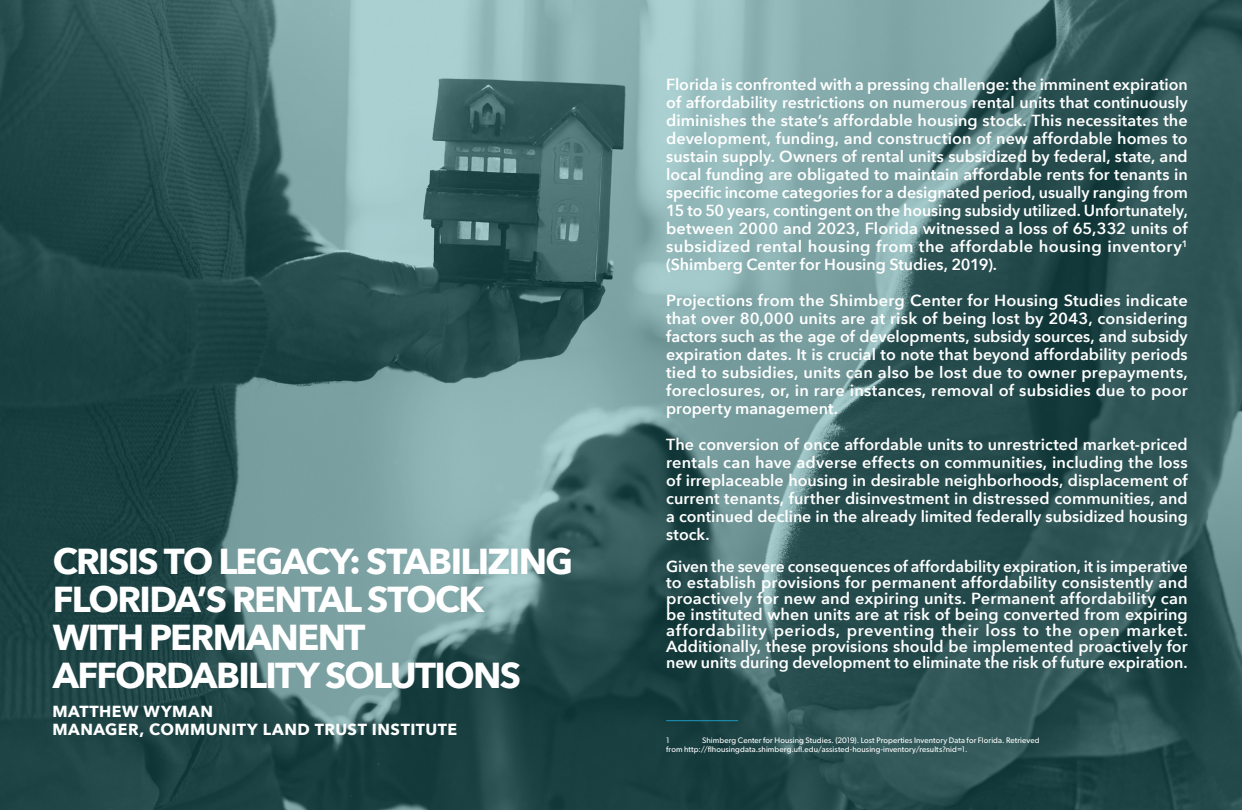
<style>
.page{position:relative;width:1242px;height:810px;background:#fff}
.page>*{position:absolute;margin:0;border:0;box-sizing:border-box;transform-origin:0 0}
.Headline_-_Small_Second_Line{font:700 36px/38px "Avenir Next";letter-spacing:-.045em;color:#fff}
.t1{font:600 16px/18px "Avenir Next";color:#fff;text-align:justify}
.Byline{font:700 16px "Avenir Next";letter-spacing:.03em;color:#fff}
.Footnotes{font:8px/9px "Gibson";letter-spacing:.01em;color:#fff}
</style>
<div class="page">
<img style="left:0;top:0;width:1242px;height:809px">
<hr style="left:666px;top:720px;width:72px;height:1px;background:#1f99bf">
<p class="Headline_-_Small_Second_Line" style="left:53px;top:541px;width:522px">CRISIS TO LEGACY: STABILIZING<br>FLORIDA’S RENTAL STOCK<br>WITH PERMANENT<br>AFFORDABILITY SOLUTIONS</p>
<p class="Byline" style="left:52px;top:698px;width:162px">MATTHEW WYMAN</p>
<p class="Byline" style="left:52px;top:716px;width:406px">MANAGER, COMMUNITY LAND TRUST INSTITUTE</p>
<p class="t1" style="left:666px;top:75px;width:523px">Florida is confronted with a pressing challenge: the imminent expiration of affordability restrictions on numerous rental units that continuously diminishes the state’s affordable housing stock. This necessitates the development, funding, and construction of new affordable homes to sustain supply. Owners of rental units subsidized by federal, state, and local funding are obligated to maintain affordable rents for tenants in specific income categories for a designated period, usually ranging from 15 to 50 years, contingent on the housing subsidy utilized. Unfortunately, between 2000 and 2023, Florida witnessed a loss of 65,332 units of subsidized rental housing from the affordable housing inventory<sup>1 </sup>(Shimberg Center for Housing Studies, 2019).</p>
<p class="t1" style="left:666px;top:291px;width:523px">Projections from the Shimberg Center for Housing Studies indicate that over 80,000 units are at risk of being lost by 2043, considering factors such as the age of developments, subsidy sources, and subsidy expiration dates. It is crucial to note that beyond affordability periods tied to subsidies, units can also be lost due to owner prepayments, foreclosures, or, in rare instances, removal of subsidies due to poor property management.</p>
<p class="t1" style="left:666px;top:435px;width:523px">The conversion of once affordable units to unrestricted market-priced rentals can have adverse effects on communities, including the loss of irreplaceable housing in desirable neighborhoods, displacement of current tenants, further disinvestment in distressed communities, and a continued decline in the already limited federally subsidized housing stock.</p>
<p class="t1" style="left:666px;top:558px;width:523px;line-height:16px">Given the severe consequences of affordability expiration, it is imperative to establish provisions for permanent affordability consistently and proactively for new and expiring units. Permanent affordability can be instituted when units are at risk of being converted from expiring affordability periods, preventing their loss to the open market.<br>Additionally, these provisions should be implemented proactively for new units during development to eliminate the risk of future expiration.</p>
<p class="Footnotes" style="left:666px;top:735px;width:375px;text-indent:36px">Shimberg Center for Housing Studies. (2019). Lost Properties Inventory Data for Florida. Retrieved from http://flhousingdata.shimberg.ufl.edu/assisted-housing-inventory/results?nid=1.</p>
<p class="Footnotes" style="left:666px;top:735px;width:5px">1</p>
</div>
